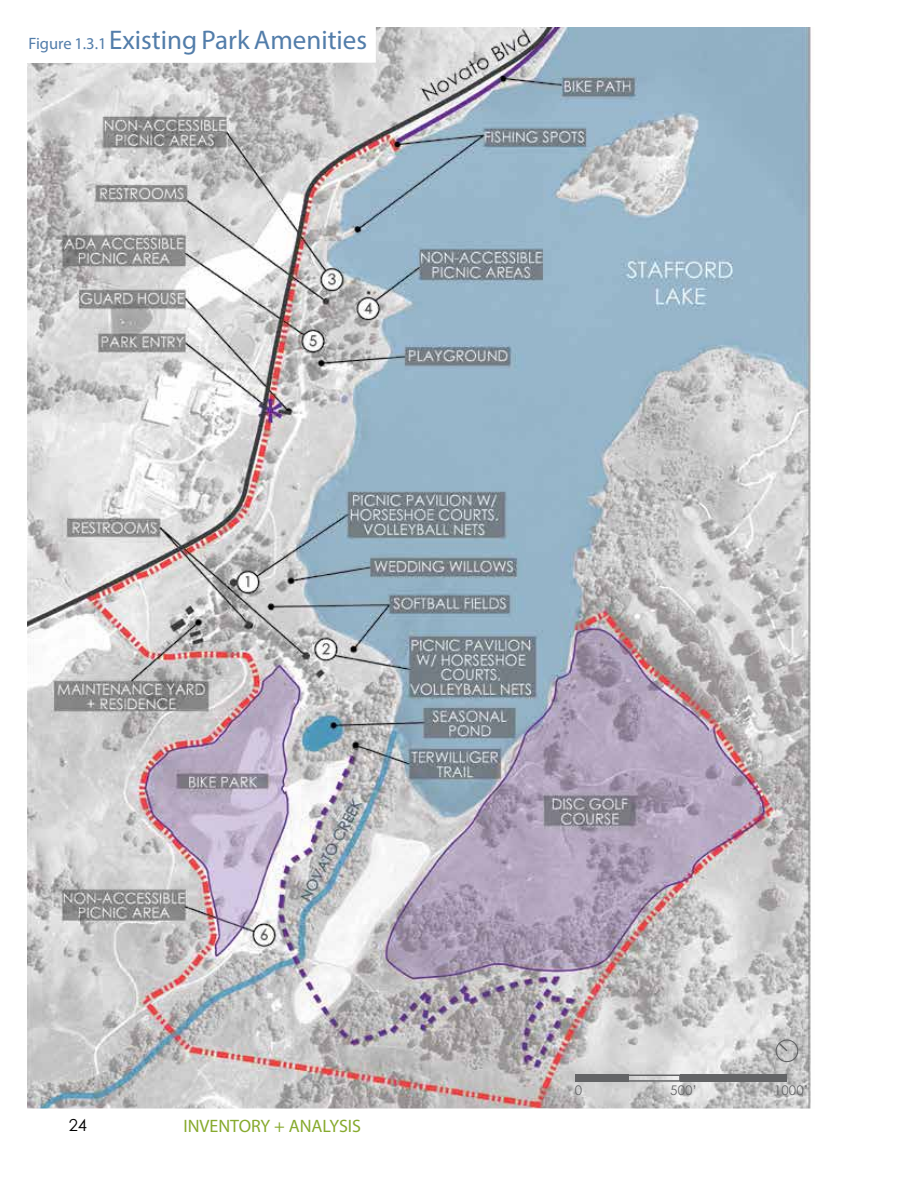
<style>
.page{position:relative;width:918px;height:1188px;background:#fff}
.page>*{position:absolute;margin:0;border:0;box-sizing:border-box;transform-origin:0 0}
.t1{font:27px "Myriad Pro";color:#527daa}
.t2{font:18px "Myriad Pro";color:#87aa2d}
.t3{font:16.5px "Century Gothic";color:#000}
.t4{font:13.35px "Century Gothic";color:#636466}
.s1{font-size:16.5px}
</style>
<div class="page">
<img style="left:27px;top:27px;width:784px;height:1081px">
<div style="left:681px;top:1075px;width:106px;height:7px;background:#636466"></div>
<div style="left:576px;top:1075px;width:53px;height:7px;background:#636466"></div>
<div style="left:628px;top:1075px;width:53px;height:7px;border:1px solid #636466"></div>
<svg style="left:774px;top:1037px;width:25px;height:27px"></svg>
<p class="t1" style="left:29px;top:23px;width:340px"><span class="s1">Figure 1.3.1</span> Existing Park Amenities</p>
<p class="t3" style="left:69px;top:1113px;width:20px">24</p>
<p class="t2" style="left:183px;top:1115px;width:179px">INVENTORY + ANALYSIS</p>
<p class="t4" style="left:575px;top:1080px;width:9px">0</p>
<p class="t4" style="left:670px;top:1080px;width:28px">500’</p>
<p class="t4" style="left:774px;top:1080px;width:36px">1000’</p>
</div>
